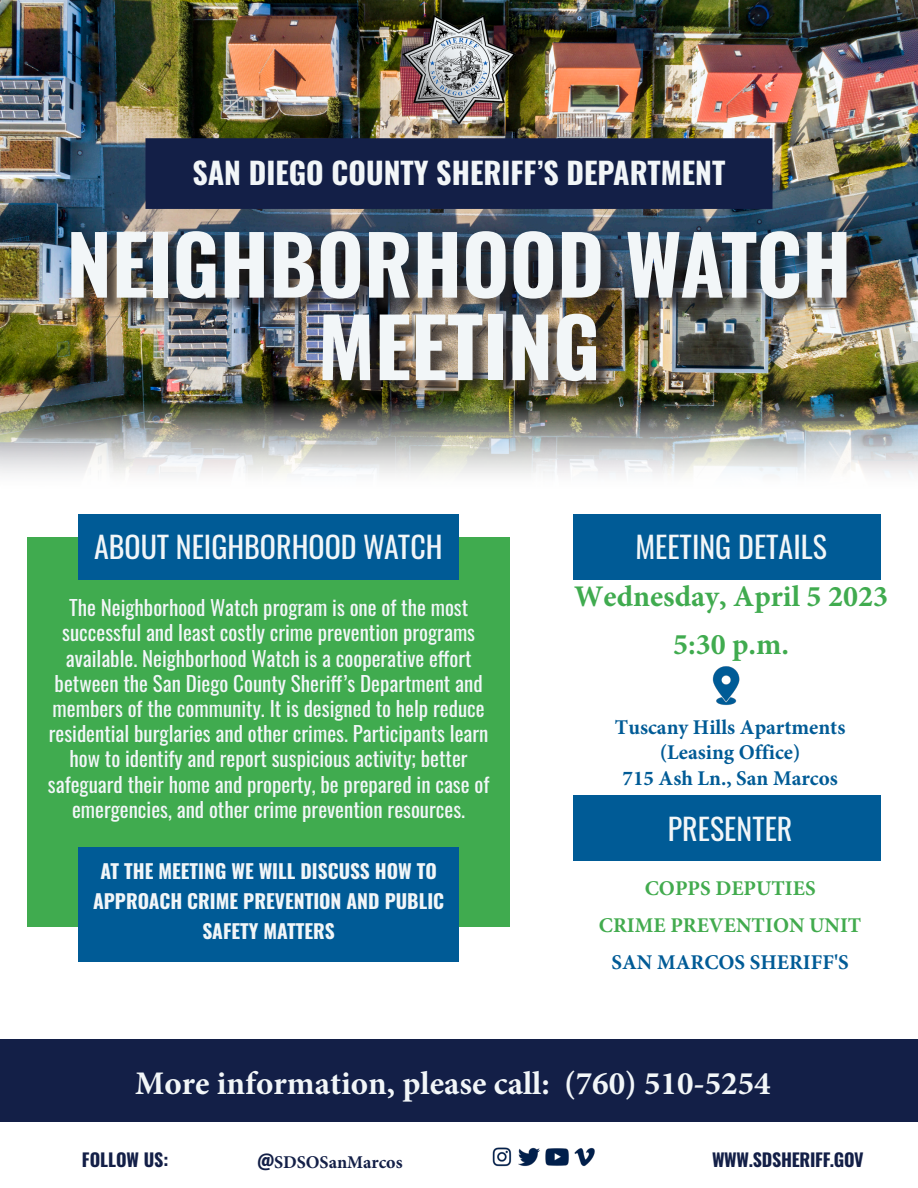
<style>
.page{position:relative;width:918px;height:1188px;background:#fff}
.page>*{position:absolute;margin:0;border:0;box-sizing:border-box;transform-origin:0 0}
.t1{font:700 81px "Oswald";color:#f2f6f8}
.t2{font:700 33px "Minion Pro";color:#f2f6f8}
.t3{font:700 30px/47.8px "Minion Pro";color:#40ab4f;text-align:center}
.t4{font:700 30px "Oswald";color:#f2f6f8}
.t5{font:30px "Oswald";color:#f2f6f8}
.t6{font:21px/25.2px "Oswald";color:#f2f6f8;text-align:center}
.t7{font:700 21px/25.2px "Minion Pro";color:#005b96;text-align:center}
.t8{font:700 21px/36.9px "Minion Pro";color:#42ab4e;text-align:center}
.t9{font:700 19.5px/30px "Oswald";color:#f2f6f8;text-align:center}
.Pull-quote{font:700 18px "Oswald";letter-spacing:-.015em;color:#131f47}
.t10{font:700 18px "Minion Pro";color:#131f47}
.s1{font-family:"Oswald";font-weight:400;color:#f2f6f8}
.s2{color:#005b96}
.s3{font-family:"Oswald"}
</style>
<div class="page">
<div style="left:0;top:1040px;width:918px;height:82px;background:#131f47"></div>
<img style="left:0;top:0;width:918px;height:475px">
<img style="left:402px;top:12px;width:114px;height:115px">
<div style="left:28px;top:538px;width:482px;height:389px;background:#40ab4f"></div>
<div style="left:78px;top:514px;width:381px;height:66px;background:#005b96"></div>
<img style="left:712px;top:666px;width:28px;height:39px">
<div style="left:78px;top:847px;width:381px;height:114px;background:#005b96"></div>
<div style="left:145px;top:138px;width:628px;height:71px;background:#131f47"></div>
<div style="left:73px;top:232px;width:791px;height:167px;background:#231f20;opacity:.75"></div>
<div style="left:573px;top:514px;width:308px;height:66px;background:#005b96"></div>
<img style="left:492px;top:1147px;width:103px;height:20px">
<div style="left:573px;top:795px;width:308px;height:66px;background:#005b96"></div>
<p class="t4" style="left:193px;top:158px;width:534px">SAN DIEGO COUNTY SHERIFF’S DEPARTMENT</p>
<p class="t1" style="left:66px;top:222px;width:787px">NEIGHBORHOOD WATCH</p>
<p class="t1" style="left:318px;top:305px;width:284px">MEETING</p>
<p class="t5" style="left:94px;top:520px;width:350px">ABOUT NEIGHBORHOOD WATCH</p>
<p class="t6" style="left:48px;top:593px;width:443px">The Neighborhood Watch program is one of the most successful and least costly crime prevention programs available. Neighborhood Watch is a cooperative effort between the San Diego County Sheriff’s Department and members of the community. It is designed to help reduce residential burglaries and other crimes. Participants learn how to identify and report suspicious activity; better safeguard their home and property, be prepared in case of emergencies, and other crime prevention resources.</p>
<p class="t9" style="left:93px;top:857px;width:353px">AT THE MEETING WE WILL DISCUSS HOW TO<br>APPROACH CRIME PREVENTION AND PUBLIC<br>SAFETY MATTERS</p>
<p class="t3" style="left:574px;top:525px;width:315px"><span class="s1">MEETING DETAILS<br></span>Wednesday, April 5 2023<br>5:30 p.m.</p>
<p class="t7" style="left:615px;top:715px;width:232px">Tuscany Hills Apartments (Leasing Office)<br>715 Ash Ln., San Marcos</p>
<p class="t5" style="left:668px;top:802px;width:126px">PRESENTER</p>
<p class="t8" style="left:599px;top:870px;width:264px">COPPS DEPUTIES<br>CRIME PREVENTION UNIT<br><span class="s2">SAN MARCOS SHERIFF'S</span></p>
<p class="t2" style="left:135px;top:1061px;width:637px">More information, please call: (760) 510-5254</p>
<p class="Pull-quote" style="left:82px;top:1151px;width:88px">FOLLOW US:</p>
<p class="t10" style="left:257px;top:1150px;width:147px"><span class="s3">@</span>SDSOSanMarcos</p>
<p class="Pull-quote" style="left:712px;top:1151px;width:153px">WWW.SDSHERIFF.GOV</p>
</div>
